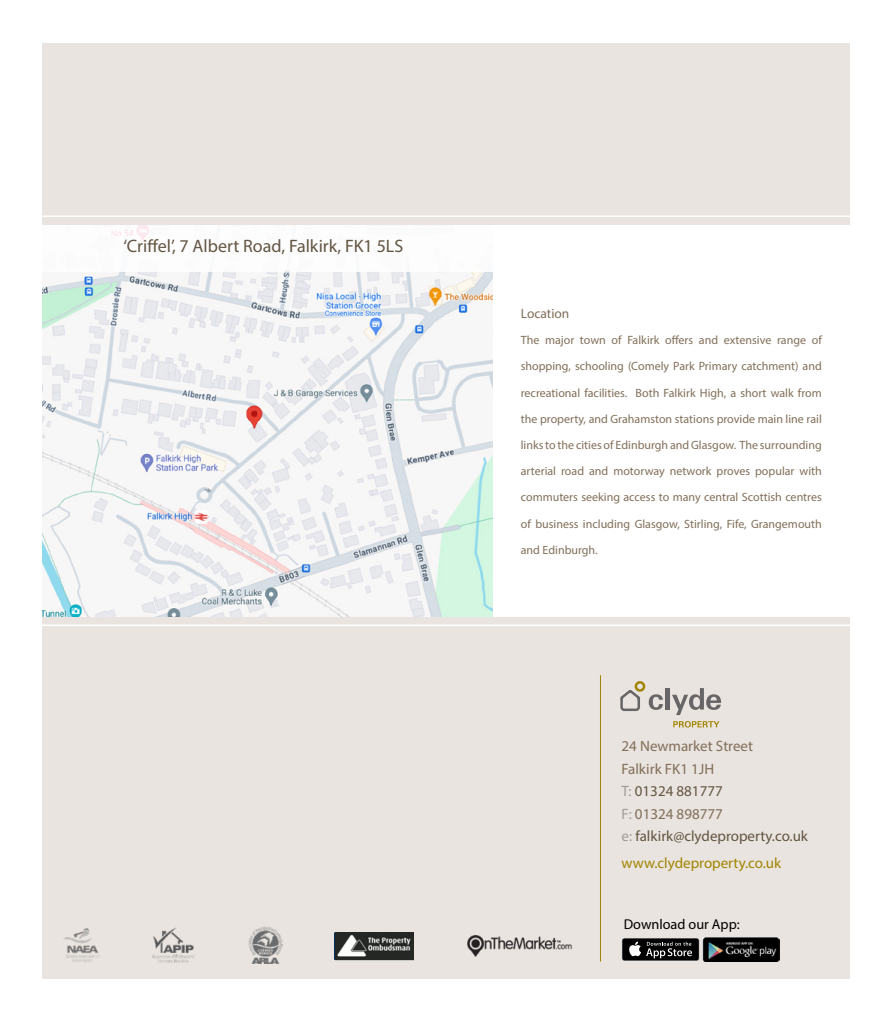
<style>
.page{position:relative;width:893px;height:1021px;background:#fff}
.page>*{position:absolute;margin:0;border:0;box-sizing:border-box;transform-origin:0 0}
.t1{font:18px "Myriad Pro";color:#635542}
.t2{font:15px/22.5px "Myriad Pro";color:#816f59}
.t3{font:15px "Myriad Pro";color:#a28400}
.t4{font:14.25px "Myriad Pro";color:#000}
.t5{font:13.5px "Myriad Pro";color:#816f59}
.t6{font:12px/26.2px "Myriad Pro";color:#816f59;text-align:justify}
.s1{color:#a29c96}
.s2{color:#635542}
</style>
<div class="page">
<div style="left:43px;top:43px;width:807px;height:935px;background:#e9e4df"></div>
<div style="left:43px;top:225px;width:807px;height:391px;background:#fff"></div>
<img style="left:43px;top:271px;width:450px;height:345px">
<hr style="left:15px;top:215px;width:844px;height:2px;background:#fff">
<hr style="left:37px;top:624px;width:819px;height:2px;background:#fff">
<hr style="left:600px;top:675px;width:1px;height:286px;background:#a28400">
<div style="left:635px;top:681px;width:10px;height:10px;border:2px solid #a28400;border-radius:50%"></div>
<svg style="left:649px;top:694px;width:14px;height:16px"></svg>
<hr style="left:666px;top:688px;width:4px;height:21px;background:#676566">
<svg style="left:672px;top:688px;width:49px;height:27px"></svg>
<svg style="left:673px;top:721px;width:46px;height:6px"></svg>
<svg style="left:620px;top:688px;width:21px;height:23px"></svg>
<div style="left:622px;top:938px;width:77px;height:22px;background:#000;border-radius:2px"></div>
<svg style="left:629px;top:941px;width:63px;height:17px"></svg>
<img style="left:703px;top:937px;width:76px;height:24px">
<svg style="left:335px;top:932px;width:79px;height:28px;background:#555754"></svg>
<img style="left:63px;top:928px;width:36px;height:35px">
<img style="left:152px;top:927px;width:42px;height:36px">
<img style="left:249px;top:926px;width:34px;height:37px">
<img style="left:467px;top:935px;width:105px;height:22px">
<h1 class="t1" style="left:123px;top:235px;width:281px">‘Criffel’, 7 Albert Road, Falkirk, FK1 5LS</h1>
<p class="t5" style="left:521px;top:305px;width:50px">Location</p>
<p class="t6" style="left:521px;top:327px;width:303px">The major town of Falkirk offers and extensive range of shopping, schooling (Comely Park Primary catchment) and recreational facilities. Both Falkirk High, a short walk from the property, and Grahamston stations provide main line rail links to the cities of Edinburgh and Glasgow. The surrounding arterial road and motorway network proves popular with commuters seeking access to many central Scottish centres of business including Glasgow, Stirling, Fife, Grangemouth and Edinburgh.</p>
<p class="t2" style="left:622px;top:734px;width:188px">24 Newmarket Street<br>Falkirk FK1 1JH<br><span class="s1">T:</span> <span class="s2">01324 881777<br></span><span class="s1">F:</span> 01324 898777<br><span class="s1">e:</span> <span class="s2">falkirk@clydeproperty.co.uk</span></p>
<p class="t3" style="left:622px;top:853px;width:161px">www.clydeproperty.co.uk</p>
<p class="t4" style="left:624px;top:915px;width:117px">Download our App:</p>
</div>
